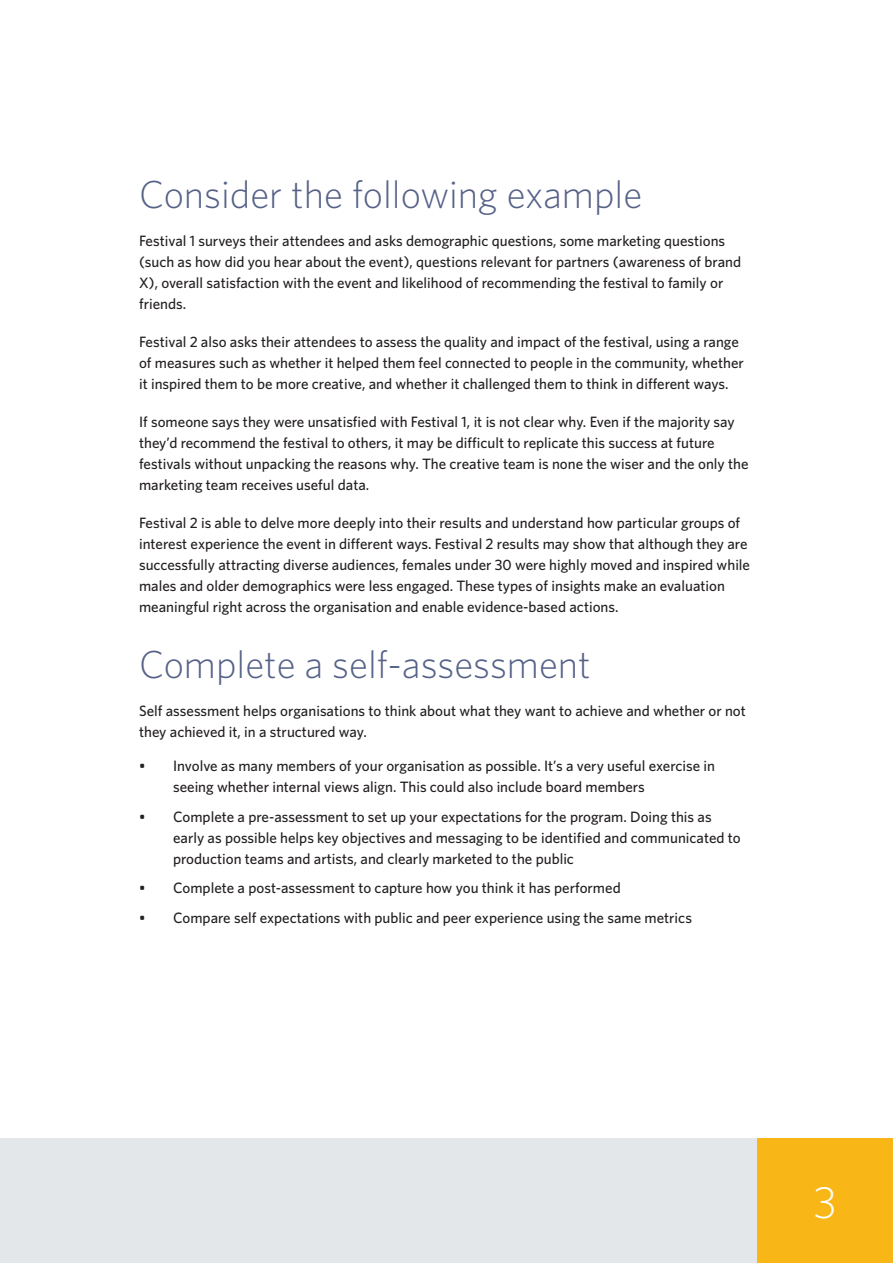
<style>
.page{position:relative;width:893px;height:1263px;background:#fff}
.page>*{position:absolute;margin:0;border:0;box-sizing:border-box;transform-origin:0 0}
.t1{font:300 45px "Whitney";color:#fff}
.t2{font:300 39px "Whitney";color:#556187}
.t3{font:500 15px/21px "Whitney";color:#231f20}
</style>
<div class="page">
<div style="left:757px;top:1138px;width:136px;height:125px;background:#f9b717"></div>
<div style="left:0;top:1138px;width:757px;height:125px;background:#e4e7e9"></div>
<h2 class="t2" style="left:139px;top:172px;width:505px">Consider the following example</h2>
<p class="t3" style="left:139px;top:230px;width:604px">Festival 1 surveys their attendees and asks demographic questions, some marketing questions (such as how did you hear about the event), questions relevant for partners (awareness of brand X), overall satisfaction with the event and likelihood of recommending the festival to family or friends.</p>
<p class="t3" style="left:139px;top:331px;width:606px">Festival 2 also asks their attendees to assess the quality and impact of the festival, using a range of measures such as whether it helped them feel connected to people in the community, whether it inspired them to be more creative, and whether it challenged them to think in different ways.</p>
<p class="t3" style="left:139px;top:411px;width:611px">If someone says they were unsatisfied with Festival 1, it is not clear why. Even if the majority say they’d recommend the festival to others, it may be difficult to replicate this success at future festivals without unpacking the reasons why. The creative team is none the wiser and the only the marketing team receives useful data.</p>
<p class="t3" style="left:139px;top:512px;width:613px">Festival 2 is able to delve more deeply into their results and understand how particular groups of interest experience the event in different ways. Festival 2 results may show that although they are successfully attracting diverse audiences, females under 30 were highly moved and inspired while males and older demographics were less engaged. These types of insights make an evaluation meaningful right across the organisation and enable evidence-based actions.</p>
<h2 class="t2" style="left:139px;top:642px;width:453px">Complete a self-assessment</h2>
<p class="t3" style="left:139px;top:700px;width:608px">Self assessment helps organisations to think about what they want to achieve and whether or not they achieved it, in a structured way.</p>
<p class="t3" style="left:173px;top:755px;width:544px;text-indent:-34px">• Involve as many members of your organisation as possible. It’s a very useful exercise in seeing whether internal views align. This could also include board members</p>
<p class="t3" style="left:173px;top:805px;width:569px;text-indent:-34px">• Complete a pre-assessment to set up your expectations for the program. Doing this as early as possible helps key objectives and messaging to be identified and communicated to production teams and artists, and clearly marketed to the public</p>
<p class="t3" style="left:139px;top:877px;width:483px">• Complete a post-assessment to capture how you think it has performed</p>
<p class="t3" style="left:139px;top:906px;width:554px">• Compare self expectations with public and peer experience using the same metrics</p>
<h1 class="t1" style="left:813px;top:1176px;width:25px">3</h1>
</div>
